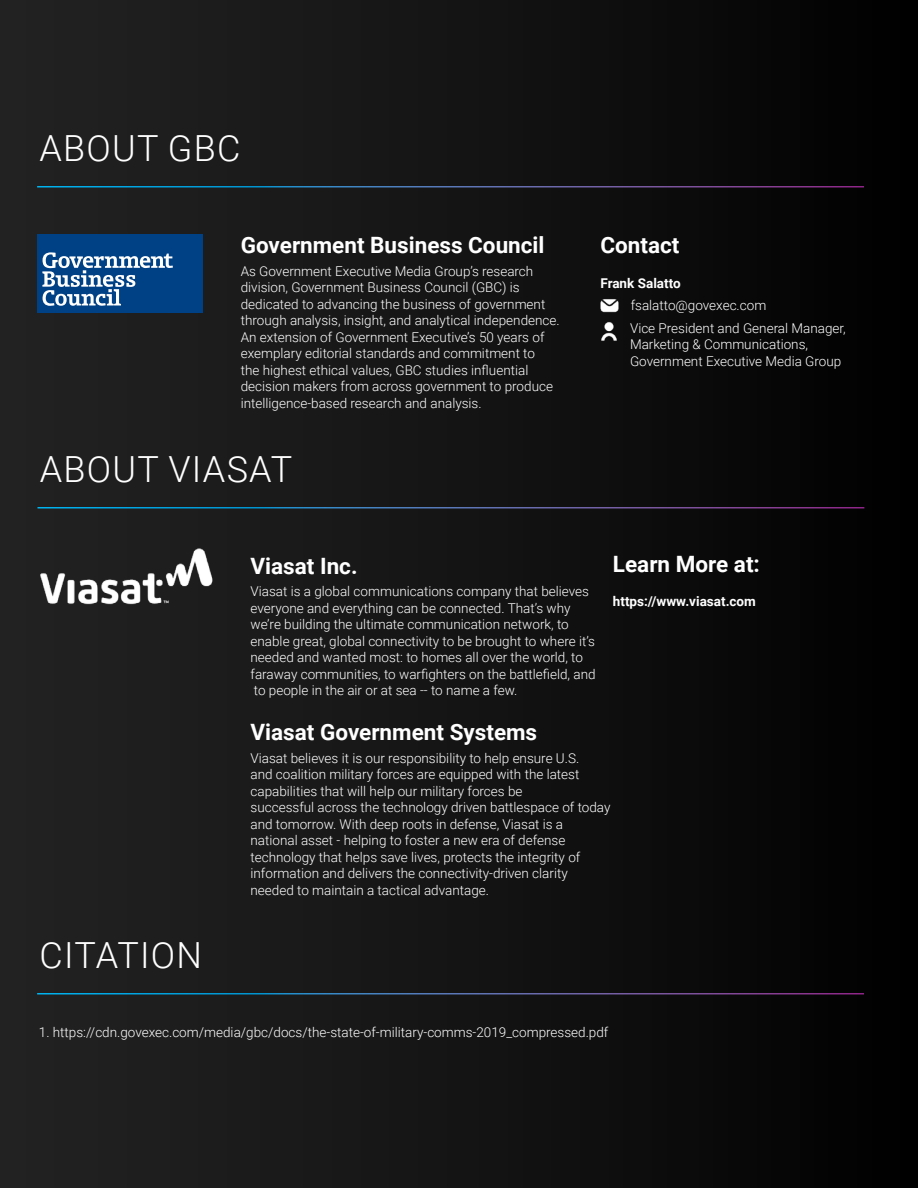
<style>
.page{position:relative;width:918px;height:1188px;background:#fff}
.page>*{position:absolute;margin:0;border:0;box-sizing:border-box;transform-origin:0 0}
.t1{font:300 36px "Roboto";letter-spacing:.035em;color:#fff}
.t2{font:700 22.5px "Roboto";color:#fff}
.t3{font:300 13.5px/16.5px "Roboto";color:#fff}
.t4{font:700 13.5px "Roboto";color:#fff}
</style>
<div class="page">
<div style="left:0;top:0;width:918px;height:1188px;background:linear-gradient(to right,#242426,#020202)"></div>
<div style="left:37px;top:235px;width:166px;height:78px;background:#004185"></div>
<svg style="left:42px;top:252px;width:131px;height:54px"></svg>
<hr style="left:37px;top:186px;width:827px;height:2px;background:#fff">
<img style="left:600px;top:297px;width:20px;height:18px">
<img style="left:597px;top:321px;width:23px;height:22px">
<hr style="left:38px;top:507px;width:826px;height:1px;background:#fff">
<img style="left:10px;top:519px;width:232px;height:114px">
<hr style="left:37px;top:993px;width:827px;height:1px;background:#fff">
<h1 class="t1" style="left:40px;top:122px;width:203px">ABOUT GBC</h1>
<h2 class="t2" style="left:241px;top:230px;width:305px">Government Business Council</h2>
<p class="t3" style="left:241px;top:262px;width:321px">As Government Executive Media Group’s research division, Government Business Council (GBC) is dedicated to advancing the business of government through analysis, insight, and analytical independence.<br>An extension of Government Executive’s 50 years of exemplary editorial standards and commitment to<br>the highest ethical values, GBC studies influential decision makers from across government to produce intelligence-based research and analysis.</p>
<h1 class="t1" style="left:40px;top:443px;width:254px">ABOUT VIASAT</h1>
<h2 class="t2" style="left:600px;top:229px;width:81px">Contact</h2>
<p class="t4" style="left:600px;top:273px;width:82px">Frank Salatto</p>
<p class="t3" style="left:630px;top:294px;width:217px;line-height:22.5px">fsalatto@govexec.com<br>Vice President and General Manager,</p>
<p class="t3" style="left:630px;top:336px;width:213px">Marketing &amp; Communications,<br>Government Executive Media Group</p>
<h1 class="t1" style="left:40px;top:929px;width:164px">CITATION</h1>
<h2 class="t2" style="left:613px;top:548px;width:149px">Learn More at:</h2>
<p class="t4" style="left:613px;top:592px;width:145px">https://www.viasat.com</p>
<h2 class="t2" style="left:251px;top:550px;width:109px">Viasat Inc.</h2>
<p class="t3" style="left:251px;top:583px;width:347px">Viasat is a global communications company that believes everyone and everything can be connected. That’s why we’re building the ultimate communication network, to enable great, global connectivity to be brought to where it’s needed and wanted most: to homes all over the world, to faraway communities, to warfighters on the battlefield, and to people in the air or at sea -- to name a few.</p>
<h2 class="t2" style="left:251px;top:717px;width:288px">Viasat Government Systems</h2>
<p class="t3" style="left:251px;top:749px;width:361px">Viasat believes it is our responsibility to help ensure U.S.<br>and coalition military forces are equipped with the latest capabilities that will help our military forces be<br>successful across the technology driven battlespace of today and tomorrow. With deep roots in defense, Viasat is a national asset - helping to foster a new era of defense technology that helps save lives, protects the integrity of information and delivers the connectivity-driven clarity needed to maintain a tactical advantage.</p>
<p class="t3" style="left:39px;top:1024px;width:571px">1. https://cdn.govexec.com/media/gbc/docs/the-state-of-military-comms-2019_compressed.pdf</p>
</div>
